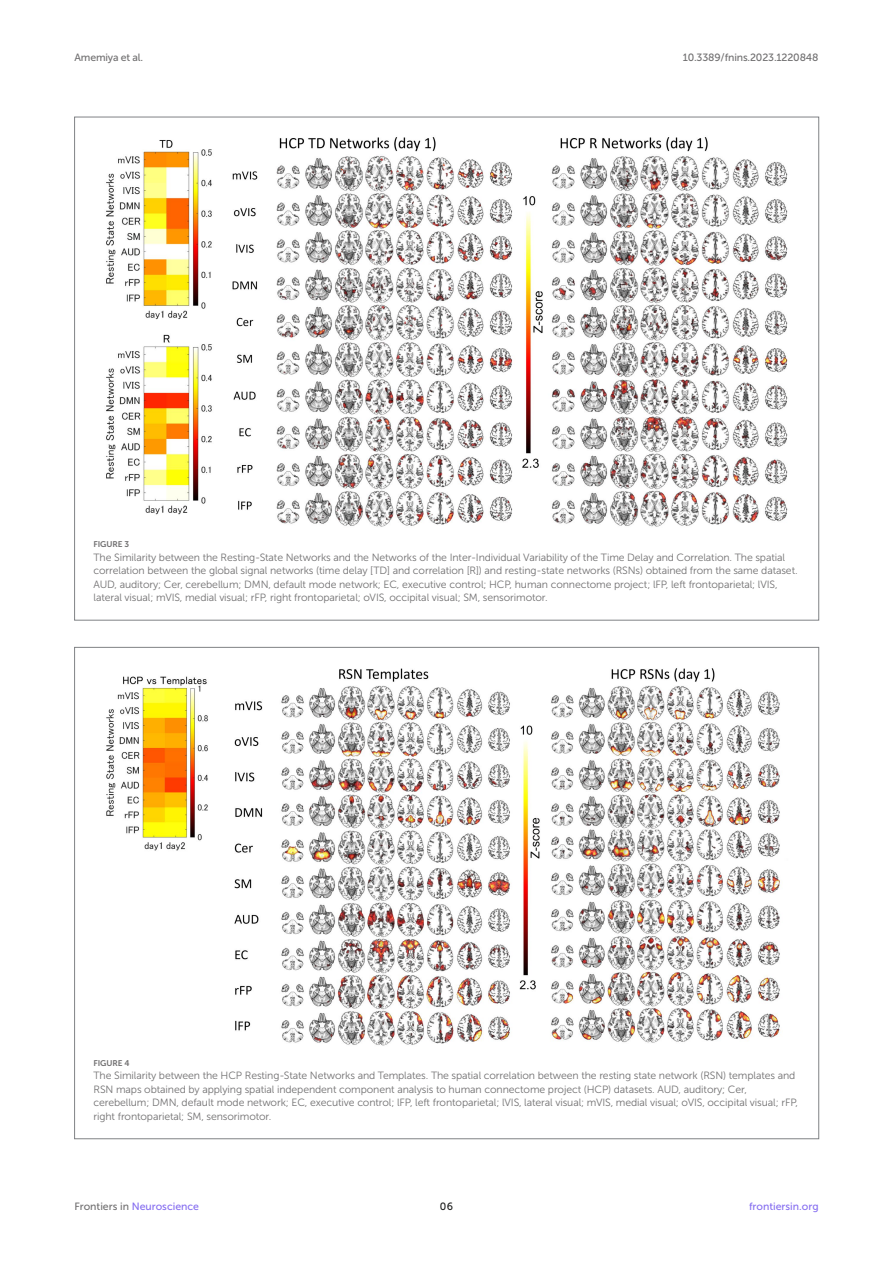
<style>
.page{position:relative;width:893px;height:1263px;background:#fff}
.page>*{position:absolute;margin:0;border:0;box-sizing:border-box;transform-origin:0 0}
.FIG_LEG{font:10.5px/13.5px "Museo Sans 300";letter-spacing:-.01em;color:#706f70}
.t1{font:10.5px "Museo Sans 500";letter-spacing:-.015em;color:#706f70}
.t2{font:10.5px "Museo Sans 500";color:#856df0}
.t3{font:10.5px "Museo Sans 500";color:#1b1c1b}
.FIG_HD{font:8.25px "Museo Sans 700";letter-spacing:-.01em;color:#706f70}
.s1{color:#706f70}
</style>
<div class="page">
<img style="left:106px;top:137px;width:682px;height:390px">
<img style="left:106px;top:668px;width:674px;height:378px">
<p class="t1" style="left:74px;top:51px;width:70px">Amemiya et al.</p>
<p class="t1" style="left:683px;top:51px;width:137px">10.3389/fnins.2023.1220848</p>
<p class="FIG_HD" style="left:94px;top:540px;width:37px">FIGURE 3</p>
<p class="FIG_LEG" style="left:94px;top:550px;width:706px">The Similarity between the Resting-State Networks and the Networks of the Inter-Individual Variability of the Time Delay and Correlation. The spatial correlation between the global signal networks (time delay [TD] and correlation [R]) and resting-state networks (RSNs) obtained from the same dataset.<br>AUD, auditory; Cer, cerebellum; DMN, default mode network; EC, executive control; HCP, human connectome project; lFP, left frontoparietal; lVIS, lateral visual; mVIS, medial visual; rFP, right frontoparietal; oVIS, occipital visual; SM, sensorimotor.</p>
<p class="FIG_HD" style="left:94px;top:1058px;width:37px">FIGURE 4</p>
<p class="FIG_LEG" style="left:94px;top:1069px;width:706px">The Similarity between the HCP Resting-State Networks and Templates. The spatial correlation between the resting state network (RSN) templates and RSN maps obtained by applying spatial independent component analysis to human connectome project (HCP) datasets. AUD, auditory; Cer, cerebellum; DMN, default mode network; EC, executive control; lFP, left frontoparietal; lVIS, lateral visual; mVIS, medial visual; oVIS, occipital visual; rFP, right frontoparietal; SM, sensorimotor.</p>
<p class="t2" style="left:74px;top:1200px;width:126px"><span class="s1">Frontiers in</span> Neuroscience</p>
<p class="t3" style="left:440px;top:1200px;width:15px">06</p>
<p class="t2" style="left:749px;top:1200px;width:71px">frontiersin.org</p>
</div>
